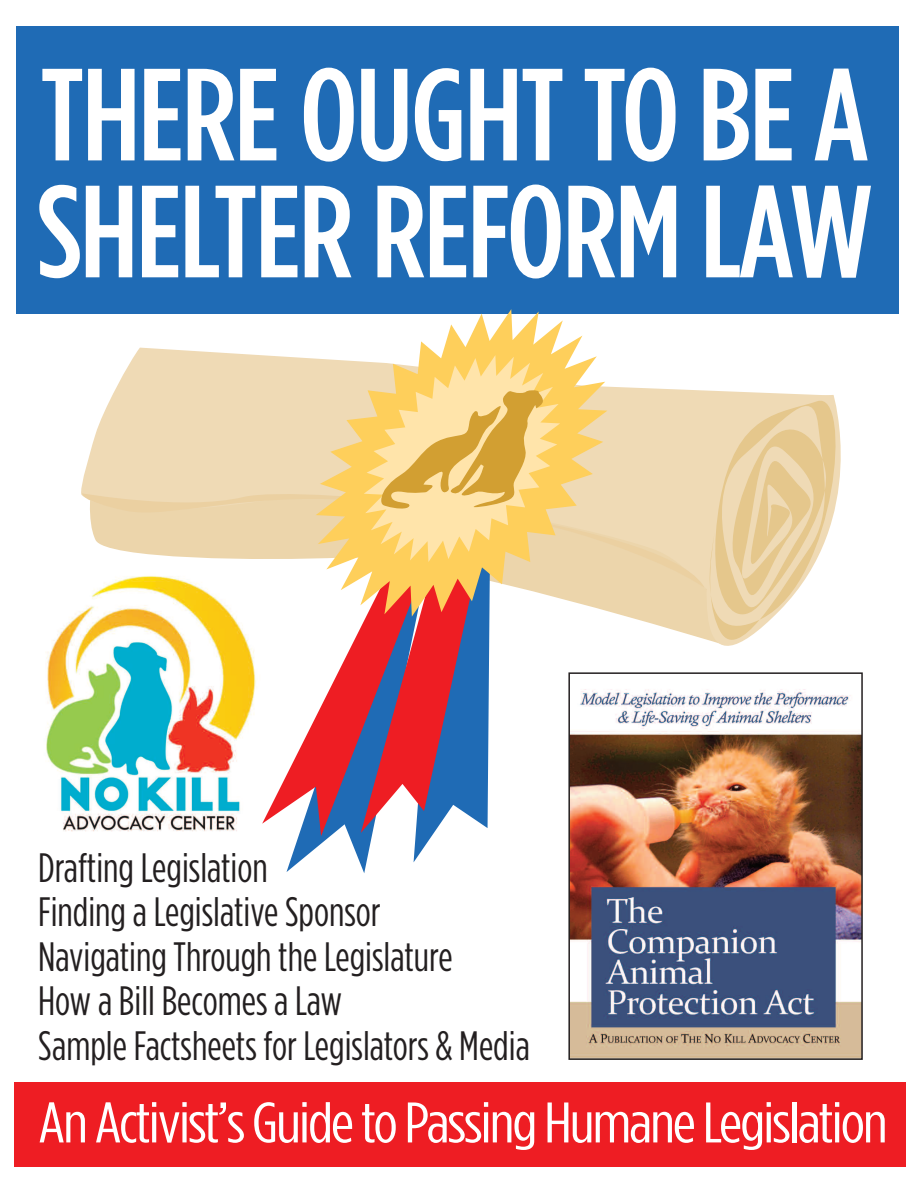
<style>
.page{position:relative;width:918px;height:1188px;background:#fff}
.page>*{position:absolute;margin:0;border:0;box-sizing:border-box;transform-origin:0 0}
.t1{font:500 130.8px/116.9px "Gotham Condensed";letter-spacing:-.015em;color:#fff;scale:1.06 1}
.t2{font:57px "Gotham Condensed";letter-spacing:-.03em;color:#fff;scale:1.16 1}
.t3{font:40.95px/44.4px "Gotham Condensed";color:#231f20}
</style>
<div class="page">
<img style="left:46px;top:613px;width:210px;height:219px">
<div style="left:15px;top:1083px;width:891px;height:84px;background:#ee1d23"></div>
<div style="left:16px;top:26px;width:883px;height:288px;background:#1f6bb5"></div>
<svg style="left:86px;top:635px;width:170px;height:9px"></svg>
<svg style="left:80px;top:348px;width:622px;height:265px;fill:#efdab5"></svg>
<svg style="left:81px;top:483px;width:609px;height:152px"></svg>
<svg style="left:690px;top:395px;width:12px;height:243px;fill:#efdab5"></svg>
<svg style="left:702px;top:390px;width:139px;height:256px"></svg>
<svg style="left:287px;top:836px;width:145px;height:37px"></svg>
<svg style="left:262px;top:414px;width:240px;height:422px"></svg>
<svg style="left:316px;top:309px;width:291px;height:308px"></svg>
<svg style="left:364px;top:355px;width:196px;height:207px"></svg>
<img style="left:571px;top:689px;width:289px;height:368px">
<div style="left:568px;top:672px;width:295px;height:388px;border:2px solid #231f20"></div>
<h1 class="t1" style="left:37px;top:57px;width:790px">THERE OUGHTTO BE A<br>SHELTERREFORM LAW</h1>
<p class="t3" style="left:38px;top:845px;width:493px">Drafting Legislation<br>Finding a Legislative Sponsor<br>Navigating Through the Legislature<br>How a Bill Becomes a Law<br>Sample Factsheets for Legislators &amp; Media</p>
<h2 class="t2" style="left:38px;top:1089px;width:734px">An Activist’sGuidetoPassingHumaneLegislation</h2>
</div>
